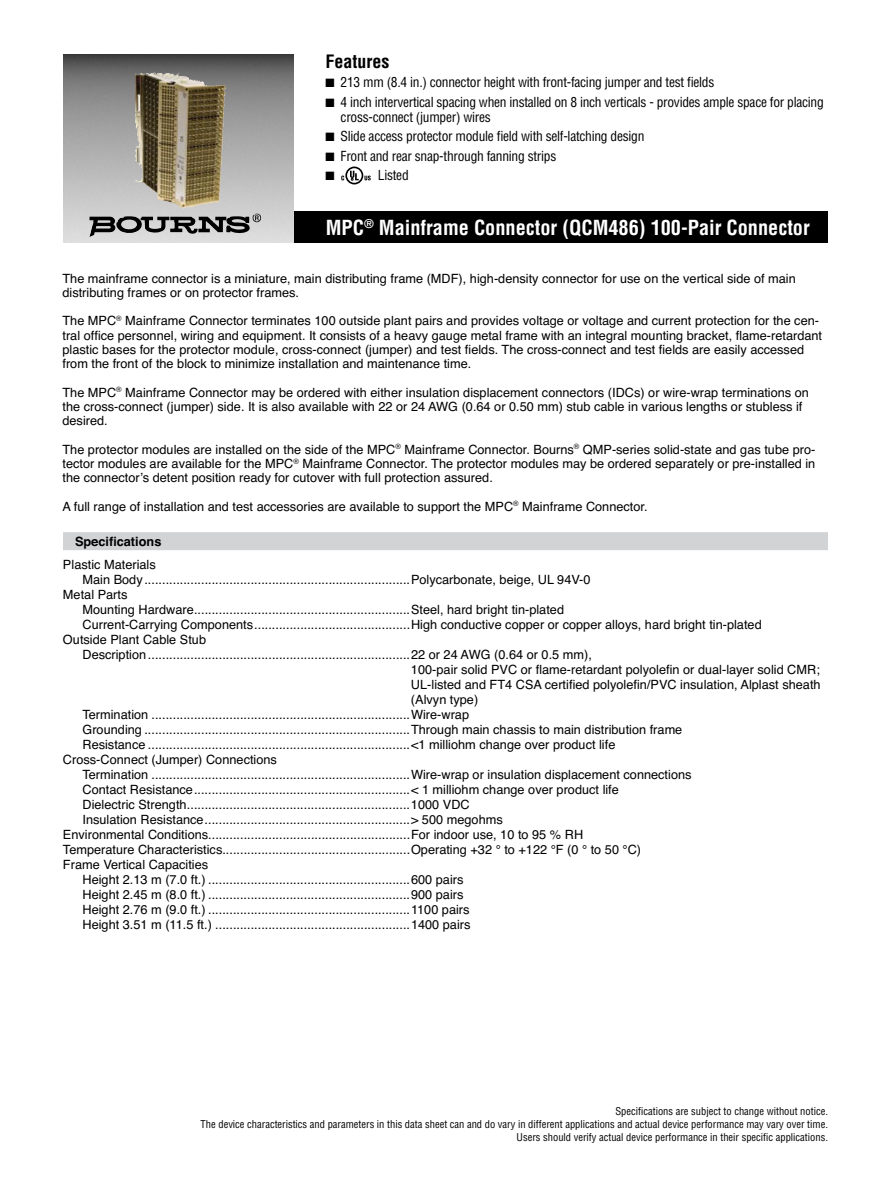
<style>
.page{position:relative;width:891px;height:1188px;background:#fff}
.page>*{position:absolute;margin:0;border:0;box-sizing:border-box;transform-origin:0 0}
.t1{font:700 condensed 20.25px "Helvetica";color:#fff}
.t2{font:700 condensed 18px "Helvetica";color:#000}
.t3{font:condensed 13.5px/15px "Helvetica";letter-spacing:-.02em;color:#000}
.t4{font:12.75px/14.2px "Helvetica";color:#000}
.t5{font:700 12.75px "Helvetica";color:#000}
.t6{font:12px "Zapf Dingbats ITC";color:#000}
.t7{font:condensed 10.5px/12.8px "Helvetica";color:#000;text-align:right}
</style>
<div class="page">
<div style="left:284px;top:212px;width:544px;height:31px;background:#000"></div>
<img style="left:63px;top:54px;width:230px;height:189px">
<svg style="left:89px;top:213px;width:172px;height:24px;background:#868686"></svg>
<div style="left:63px;top:532px;width:765px;height:18px;background:#d1d3d4"></div>
<img style="left:135px;top:72px;width:91px;height:137px">
<svg style="left:341px;top:167px;width:30px;height:17px"></svg>
<h2 class="t2" style="left:326px;top:54px;width:65px">Features</h2>
<p class="t3" style="left:326px;top:76px;width:390px">■ 213 mm (8.4 in.) connector height with front-facing jumper and test fields</p>
<p class="t3" style="left:341px;top:95px;width:485px;text-indent:-15px">■ 4 inch intervertical spacing when installed on 8 inch verticals - provides ample space for placing cross-connect (jumper) wires</p>
<p class="t3" style="left:326px;top:130px;width:320px">■ Slide access protector module field with self-latching design</p>
<p class="t3" style="left:326px;top:149px;width:232px">■ Front and rear snap-through fanning strips</p>
<p class="t6" style="left:326px;top:172px;width:11px">■</p>
<p class="t3" style="left:378px;top:169px;width:32px">Listed</p>
<h1 class="t1" style="left:326px;top:219px;width:486px">MPC<sup>®</sup> Mainframe Connector (QCM486) 100-Pair Connector</h1>
<p class="t4" style="left:62px;top:272px;width:735px">The mainframe connector is a miniature, main distributing frame (MDF), high-density connector for use on the vertical side of main distributing frames or on protector frames.</p>
<p class="t4" style="left:62px;top:315px;width:761px">The MPC<sup>®</sup> Mainframe Connector terminates 100 outside plant pairs and provides voltage or voltage and current protection for the cen&shy;tral office personnel, wiring and equipment. It consists of a heavy gauge metal frame with an integral mounting bracket, flame-retardant plastic bases for the protector module, cross-connect (jumper) and test fields. The cross-connect and test fields are easily accessed from the front of the block to minimize installation and maintenance time.</p>
<p class="t4" style="left:62px;top:386px;width:748px">The MPC<sup>®</sup> Mainframe Connector may be ordered with either insulation displacement connectors (IDCs) or wire-wrap terminations on the cross-connect (jumper) side. It is also available with 22 or 24 AWG (0.64 or 0.50 mm) stub cable in various lengths or stubless if desired.</p>
<p class="t4" style="left:62px;top:443px;width:754px;text-align:justify">The protector modules are installed on the side of the MPC<sup>®</sup> Mainframe Connector. Bourns<sup>®</sup> QMP-series solid-state and gas tube pro&shy;tector modules are available for the MPC<sup>®</sup> Mainframe Connector. The protector modules may be ordered separately or pre-installed in the connector’s detent position ready for cutover with full protection assured.</p>
<p class="t4" style="left:62px;top:500px;width:587px">A full range of installation and test accessories are available to support the MPC<sup>®</sup> Mainframe Connector.</p>
<p class="t5" style="left:75px;top:537px;width:88px">Specifications</p>
<p class="t4" style="left:63px;top:559px;width:94px">Plastic Materials</p>
<p class="t4" style="left:82px;top:574px;width:510px">Main Body ...........................................................................Polycarbonate, beige, UL 94V-0</p>
<p class="t4" style="left:63px;top:589px;width:66px">Metal Parts</p>
<p class="t4" style="left:82px;top:604px;width:483px">Mounting Hardware .............................................................Steel, hard bright tin-plated</p>
<p class="t4" style="left:82px;top:619px;width:681px">Current-Carrying Components ............................................High conductive copper or copper alloys, hard bright tin-plated</p>
<p class="t4" style="left:63px;top:634px;width:145px">Outside Plant Cable Stub</p>
<p class="t4" style="left:82px;top:649px;width:511px">Description ..........................................................................22 or 24 AWG (0.64 or 0.5 mm),</p>
<p class="t4" style="left:411px;top:664px;width:410px">100-pair solid PVC or flame-retardant polyolefin or dual-layer solid CMR;</p>
<p class="t4" style="left:411px;top:679px;width:411px">UL-listed and FT4 CSA certified polyolefin/PVC insulation, Alplast sheath</p>
<p class="t4" style="left:411px;top:694px;width:69px">(Alvyn type)</p>
<p class="t4" style="left:82px;top:709px;width:388px">Termination .........................................................................Wire-wrap</p>
<p class="t4" style="left:82px;top:724px;width:601px">Grounding ...........................................................................Through main chassis to main distribution frame</p>
<p class="t4" style="left:82px;top:739px;width:534px">Resistance ..........................................................................&lt;1 milliohm change over product life</p>
<p class="t4" style="left:63px;top:754px;width:215px">Cross-Connect (Jumper) Connections</p>
<p class="t4" style="left:82px;top:769px;width:611px">Termination .........................................................................Wire-wrap or insulation displacement connections</p>
<p class="t4" style="left:82px;top:784px;width:538px">Contact Resistance .............................................................&lt; 1 milliohm change over product life</p>
<p class="t4" style="left:82px;top:799px;width:389px">Dielectric Strength ...............................................................1000 VDC</p>
<p class="t4" style="left:82px;top:814px;width:422px">Insulation Resistance ..........................................................&gt; 500 megohms</p>
<p class="t4" style="left:63px;top:829px;width:522px">Environmental Conditions.........................................................For indoor use, 10 to 95 % RH</p>
<p class="t4" style="left:63px;top:844px;width:580px">Temperature Characteristics.....................................................Operating +32 ° to +122 °F (0 ° to 50 °C)</p>
<p class="t4" style="left:63px;top:859px;width:147px">Frame Vertical Capacities</p>
<p class="t4" style="left:82px;top:874px;width:382px">Height 2.13 m (7.0 ft.) .........................................................600 pairs</p>
<p class="t4" style="left:82px;top:889px;width:382px">Height 2.45 m (8.0 ft.) .........................................................900 pairs</p>
<p class="t4" style="left:82px;top:904px;width:389px">Height 2.76 m (9.0 ft.) .........................................................1100 pairs</p>
<p class="t4" style="left:82px;top:919px;width:390px">Height 3.51 m (11.5 ft.) .......................................................1400 pairs</p>
<p class="t7" style="left:201px;top:1106px;width:629px">Specifications are subject to change without notice.<br>The device characteristics and parameters in this data sheet can and do vary in different applications and actual device performance may vary over time.<br>Users should verify actual device performance in their specific applications.</p>
</div>
